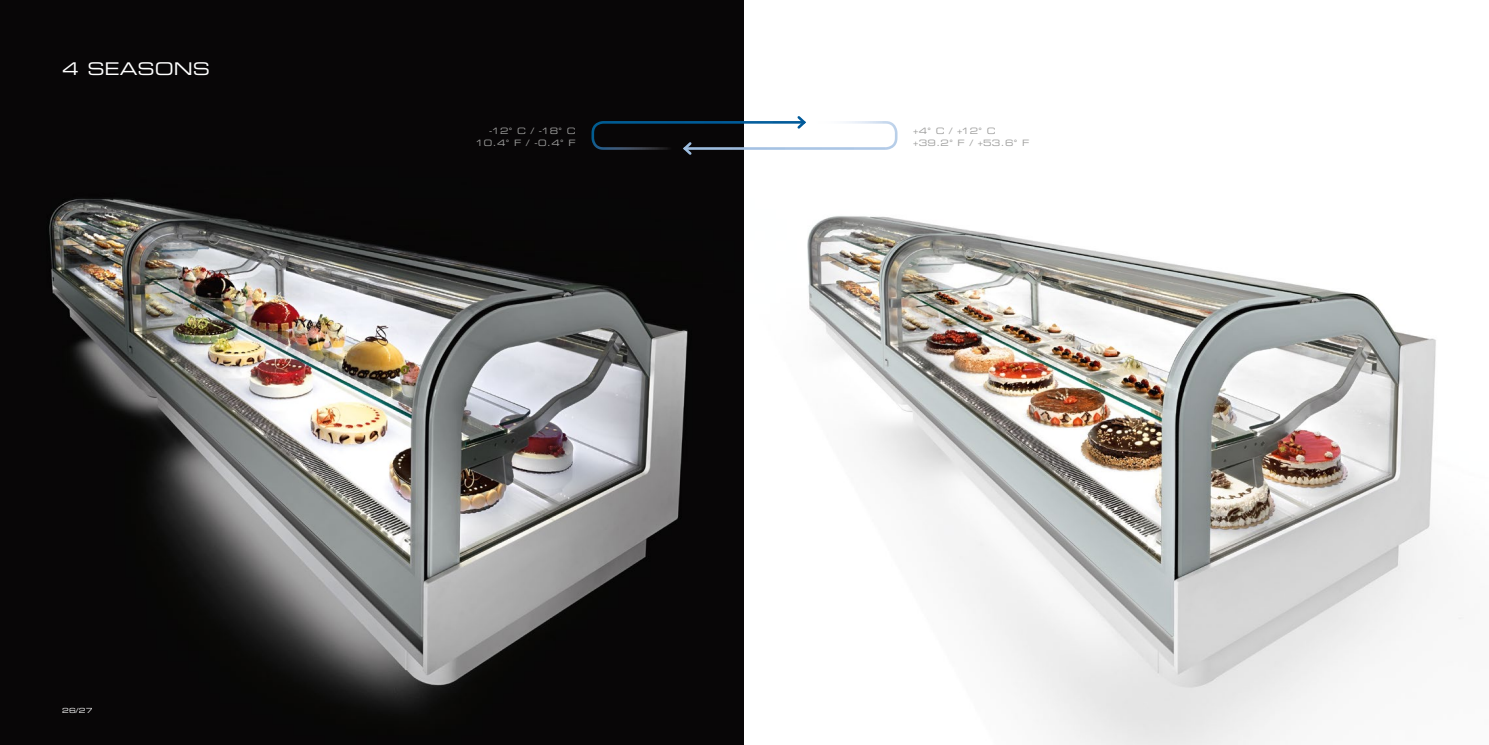
<style>
.page{position:relative;width:1489px;height:745px;background:#fff}
.page>*{position:absolute;margin:0;border:0;box-sizing:border-box;transform-origin:0 0}
.t1{font:17.5px "Eurostile LT Std Ex 2";color:#fff}
.t2{font:8.75px/12.2px "Eurostile LT Std Ex 2";letter-spacing:.03em;color:#9d9d9c;text-align:right}
.t3{font:7px "Eurostile LT Std Ex 2";color:#fff}
</style>
<div class="page">
<img style="left:0;top:0;width:1464px;height:744px">
<svg style="left:591px;top:113px;width:306px;height:44px"></svg>
<h1 class="t1" style="left:62px;top:57px;width:149px">4 SEASONS</h1>
<p class="t3" style="left:62px;top:705px;width:32px">26/27</p>
<p class="t2" style="left:475px;top:125px;width:102px">-12° C / -18° C<br>10.4° F / -0.4° F</p>
<p class="t2" style="left:913px;top:125px;width:118px;text-align:left">+4° C / +12° C +39.2° F / +53.6° F</p>
</div>
